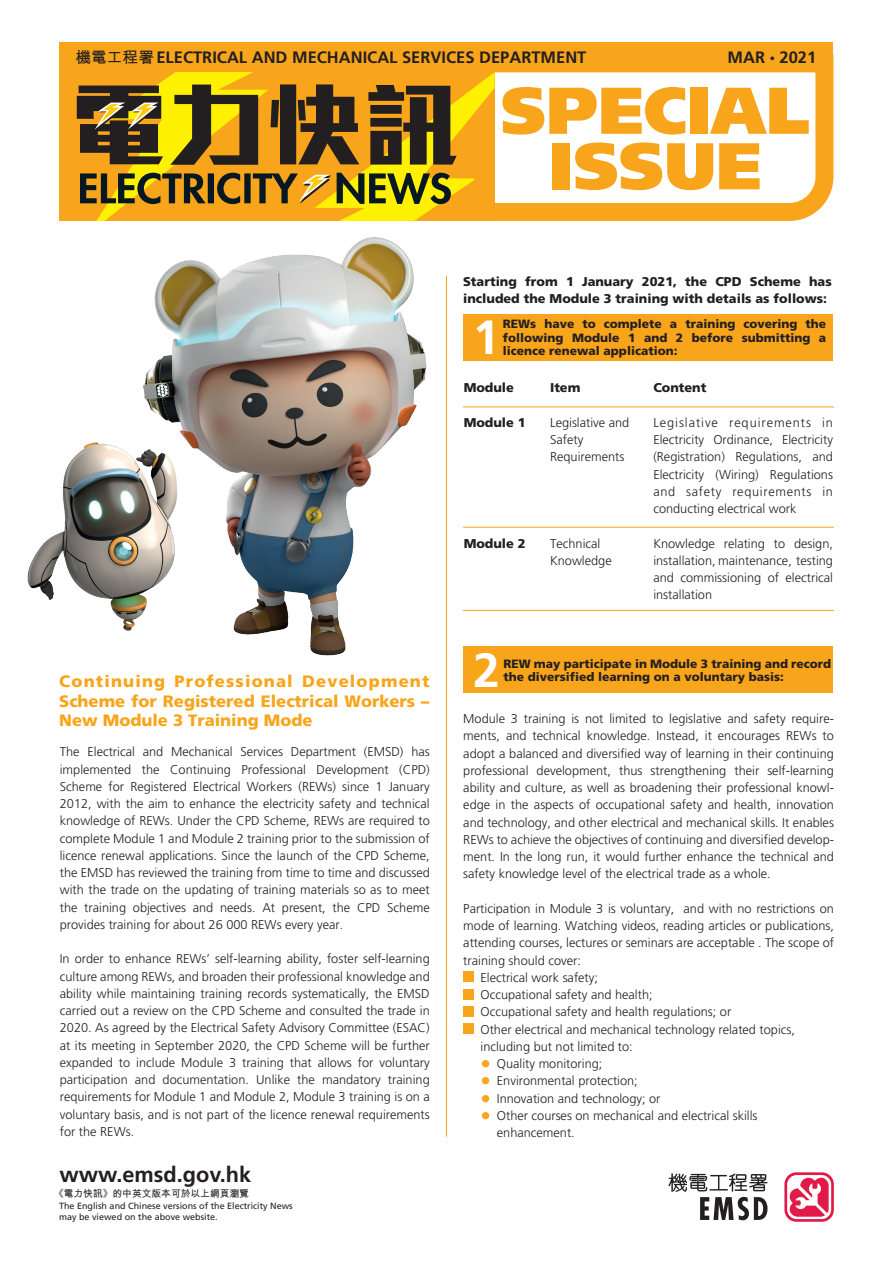
<style>
.page{position:relative;width:893px;height:1263px;background:#fff}
.page>*{position:absolute;margin:0;border:0;box-sizing:border-box;transform-origin:0 0}
.t1{font:900 66px/55.5px "Frutiger";color:#f9a51b;text-align:center}
.t2{font:700 48px "Frutiger";color:#fff}
.t3{font:700 21.75px "Frutiger";color:#231f20}
.t4{font:900 16.5px/19.5px "Frutiger";color:#f9a51b;text-align:justify}
.t5{font:700 16.5px "Frutiger";color:#231f20}
.t6{font:300 12.75px/17.2px "Frutiger";color:#231f20;text-align:justify}
.t7{font:900 12.75px/17.2px "Frutiger";color:#231f20}
.t8{font:900 12px/13.5px "Frutiger";color:#231f20;text-align:justify}
.t9{font:700 9.75px "M Hei HK";color:#231f20}
.t10{font:9px/10.8px "Frutiger";color:#231f20}
.s1{font-family:"M Hei HK";font-size:15.75px}
.s2{font-size:10.5px}
.s3{font-size:21px;color:#f9a51b}
</style>
<div class="page">
<svg style="left:784px;top:1172px;width:50px;height:50px"></svg>
<svg style="left:668px;top:1173px;width:99px;height:47px"></svg>
<hr style="left:446px;top:276px;width:1px;height:861px;background:#f9a51b">
<svg style="left:495px;top:72px;width:338px;height:149px"></svg>
<div style="left:60px;top:64px;width:435px;height:157px;background:#f9a51b"></div>
<div style="left:60px;top:43px;width:773px;height:29px;background:#f9a51b"></div>
<svg style="left:77px;top:72px;width:418px;height:149px"></svg>
<div style="left:463px;top:314px;width:370px;height:47px;background:#f9a51b"></div>
<hr style="left:463px;top:407px;width:371px;height:1px;background:#f9a51b">
<hr style="left:463px;top:527px;width:371px;height:1px;background:#f9a51b">
<hr style="left:463px;top:610px;width:371px;height:1px;background:#f9a51b">
<div style="left:463px;top:646px;width:370px;height:47px;background:#f9a51b"></div>
<div style="left:464px;top:971px;width:10px;height:11px;background:#f9a51b"></div>
<div style="left:464px;top:989px;width:10px;height:10px;background:#f9a51b"></div>
<div style="left:464px;top:1006px;width:10px;height:11px;background:#f9a51b"></div>
<div style="left:464px;top:1023px;width:10px;height:11px;background:#f9a51b"></div>
<img style="left:27px;top:442px;width:110px;height:189px">
<img style="left:137px;top:237px;width:290px;height:419px">
<p class="t5" style="left:75px;top:48px;width:513px"><span class="s1">機電工程署</span> ELECTRICAL AND MECHANICAL SERVICES DEPARTMENT</p>
<p class="t5" style="left:727px;top:48px;width:90px">MAR <span class="s2">•</span> 2021</p>
<h1 class="t1" style="left:501px;top:83px;width:311px">SPECIAL<br>ISSUE</h1>
<p class="t7" style="left:463px;top:273px;width:370px">Starting from 1 January 2021, the CPD Scheme has included the Module 3 training with details as follows:</p>
<h2 class="t2" style="left:473px;top:309px;width:28px">1</h2>
<p class="t8" style="left:503px;top:317px;width:325px">REWs have to complete a training covering the following Module 1 and 2 before submitting a licence renewal application:</p>
<p class="t4" style="left:59px;top:671px;width:372px">Continuing Professional Development Scheme for Registered Electrical Workers – New Module 3 Training Mode</p>
<p class="t6" style="left:60px;top:743px;width:371px">The Electrical and Mechanical Services Department (EMSD) has implemented the Continuing Professional Development (CPD)<br>Scheme for Registered Electrical Workers (REWs) since 1 January 2012, with the aim to enhance the electricity safety and technical knowledge of REWs. Under the CPD Scheme, REWs are required to complete Module 1 and Module 2 training prior to the submission of licence renewal applications. Since the launch of the CPD Scheme, the EMSD has reviewed the training from time to time and discussed with the trade on the updating of training materials so as to meet the training objectives and needs. At present, the CPD Scheme provides training for about 26 000 REWs every year.</p>
<p class="t6" style="left:60px;top:950px;width:371px">In order to enhance REWs’ self-learning ability, foster self-learning culture among REWs, and broaden their professional knowledge and ability while maintaining training records systematically, the EMSD carried out a review on the CPD Scheme and consulted the trade in 2020. As agreed by the Electrical Safety Advisory Committee (ESAC) at its meeting in September 2020, the CPD Scheme will be further expanded to include Module 3 training that allows for voluntary participation and documentation. Unlike the mandatory training requirements for Module 1 and Module 2, Module 3 training is on a voluntary basis, and is not part of the licence renewal requirements for the REWs.</p>
<h3 class="t3" style="left:60px;top:1161px;width:193px">www.emsd.gov.hk</h3>
<p class="t10" style="left:59px;top:1201px;width:235px">The English and Chinese versions of the Electricity News may be viewed on the above website.</p>
<p class="t9" style="left:54px;top:1186px;width:197px">《電力快訊》的中英文版本可於以上網頁瀏覽</p>
<p class="t7" style="left:464px;top:379px;width:52px">Module</p>
<p class="t7" style="left:550px;top:379px;width:32px">Item</p>
<p class="t7" style="left:464px;top:414px;width:64px">Module 1</p>
<p class="t6" style="left:550px;top:414px;width:81px;text-align:left">Legislative and<br>Safety<br>Requirements</p>
<p class="t7" style="left:464px;top:535px;width:64px">Module 2</p>
<p class="t6" style="left:550px;top:535px;width:63px">Technical<br>Knowledge</p>
<p class="t7" style="left:653px;top:379px;width:55px">Content</p>
<p class="t6" style="left:653px;top:414px;width:181px">Legislative requirements in Electricity Ordinance, Electricity (Registration) Regulations, and Electricity (Wiring) Regulations and safety requirements in conducting electrical work</p>
<p class="t6" style="left:653px;top:535px;width:181px">Knowledge relating to design, installation, maintenance, testing and commissioning of electrical installation</p>
<h2 class="t2" style="left:473px;top:642px;width:28px">2</h2>
<p class="t8" style="left:503px;top:657px;width:329px">REW may participate in Module 3 training and record the diversified learning on a voluntary basis:</p>
<p class="t6" style="left:463px;top:710px;width:372px">Module 3 training is not limited to legislative and safety require&shy;ments, and technical knowledge. Instead, it encourages REWs to adopt a balanced and diversified way of learning in their continuing professional development, thus strengthening their self-learning ability and culture, as well as broadening their professional knowl&shy;edge in the aspects of occupational safety and health, innovation and technology, and other electrical and mechanical skills. It enables REWs to achieve the objectives of continuing and diversified develop&shy;ment. In the long run, it would further enhance the technical and safety knowledge level of the electrical trade as a whole.</p>
<p class="t6" style="left:463px;top:900px;width:372px">Participation in Module 3 is voluntary, and with no restrictions on</p>
<p class="t6" style="left:463px;top:917px;width:372px">mode of learning. Watching videos, reading articles or publications,</p>
<p class="t6" style="left:463px;top:934px;width:372px">attending courses, lectures or seminars are acceptable . The scope of</p>
<p class="t6" style="left:463px;top:952px;width:119px">training should cover:</p>
<p class="t6" style="left:480px;top:969px;width:119px">Electrical work safety;</p>
<p class="t6" style="left:480px;top:986px;width:174px">Occupational safety and health;</p>
<p class="t6" style="left:480px;top:1003px;width:252px">Occupational safety and health regulations; or</p>
<p class="t6" style="left:480px;top:1021px;width:316px">Other electrical and mechanical technology related topics,</p>
<p class="t6" style="left:480px;top:1038px;width:154px">including but not limited to:</p>
<p class="t6" style="left:480px;top:1055px;width:123px"><span class="s3">•</span> Quality monitoring;</p>
<p class="t6" style="left:480px;top:1072px;width:159px"><span class="s3">•</span> Environmental protection;</p>
<p class="t6" style="left:480px;top:1090px;width:182px"><span class="s3">•</span> Innovation and technology; or</p>
<p class="t6" style="left:497px;top:1107px;width:262px;text-indent:-16px"><span class="s3">•</span> Other courses on mechanical and electrical skills enhancement.</p>
</div>
